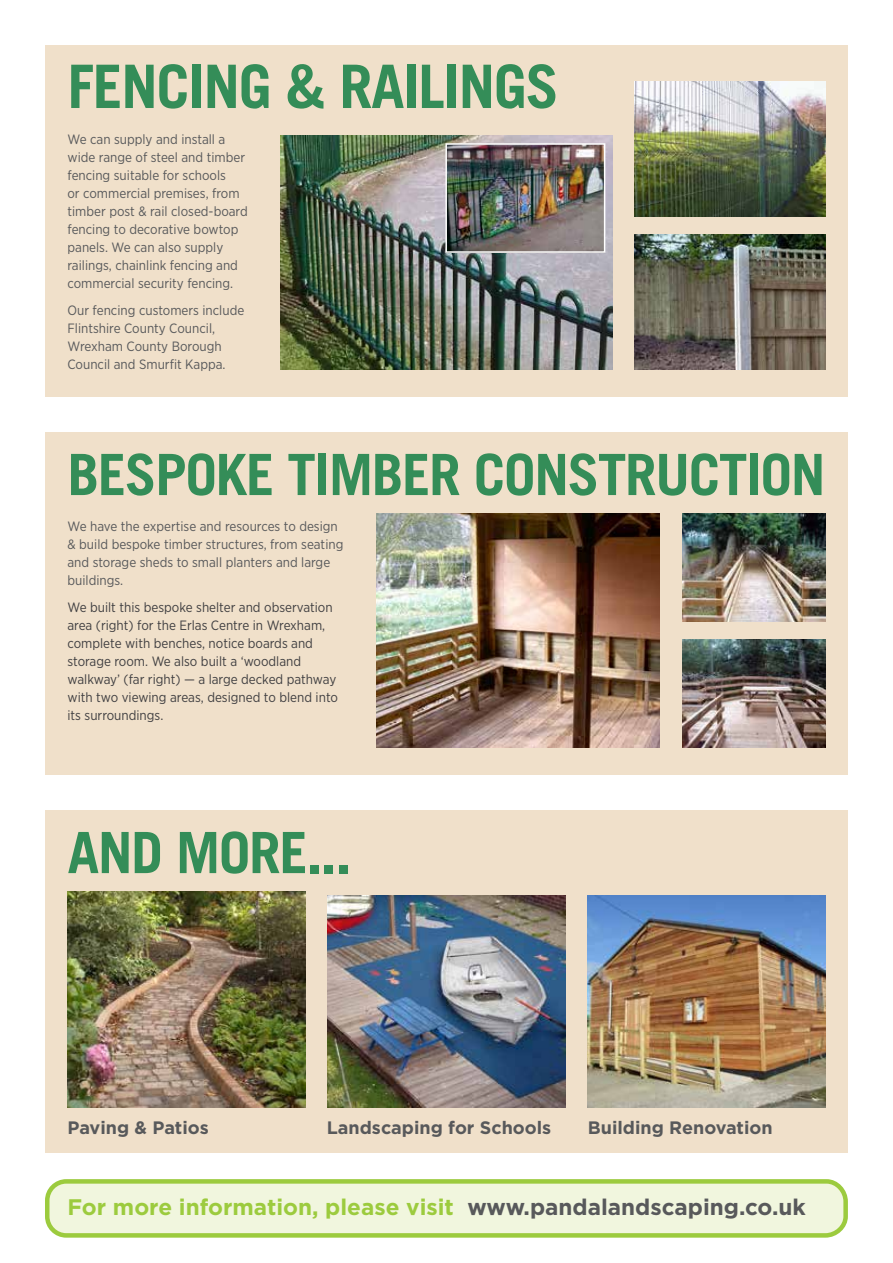
<style>
.page{position:relative;width:893px;height:1263px;background:#fff}
.page>*{position:absolute;margin:0;border:0;box-sizing:border-box;transform-origin:0 0}
.t1{font:700 60px "Trade Gothic LT";letter-spacing:-.025em;color:#348d58}
.t2{font:700 57px "Trade Gothic LT";letter-spacing:-.025em;color:#348d58}
.t3{font:700 22.5px "Gotham";color:#9ccb3e}
.t4{font:700 18px "Gotham";color:#58595b}
.t5{font:13.5px/18px "Gotham Narrow";color:#58595b}
.t6{font:13.5px/18px "Gotham Narrow";color:#414042}
.s1{color:#58595b}
</style>
<div class="page">
<div style="left:45px;top:45px;width:803px;height:351px;background:#f0e0ca"></div>
<div style="left:45px;top:432px;width:803px;height:342px;background:#f0e0ca"></div>
<div style="left:47px;top:1181px;width:799px;height:54px;background:#f1f6de;border-radius:19px"></div>
<div style="left:45px;top:1179px;width:803px;height:59px;border:4px solid #9ccb3e;border-radius:19px"></div>
<img style="left:281px;top:135px;width:331px;height:234px">
<img style="left:635px;top:81px;width:190px;height:135px">
<img style="left:635px;top:234px;width:190px;height:135px">
<img style="left:682px;top:639px;width:143px;height:108px">
<img style="left:376px;top:513px;width:284px;height:234px">
<img style="left:682px;top:513px;width:143px;height:108px">
<div style="left:45px;top:810px;width:803px;height:342px;background:#f0e0ca"></div>
<img style="left:448px;top:146px;width:154px;height:104px">
<div style="left:445px;top:143px;width:160px;height:110px;border:2px solid #fff"></div>
<img style="left:68px;top:891px;width:237px;height:216px">
<img style="left:328px;top:895px;width:237px;height:212px">
<img style="left:588px;top:896px;width:237px;height:211px">
<h1 class="t1" style="left:68px;top:50px;width:493px">FENCING &amp; RAILINGS</h1>
<p class="t5" style="left:68px;top:130px;width:182px">We can supply and install a wide range of steel and timber fencing suitable for schools<br>or commercial premises, from timber post &amp; rail closed-board fencing to decorative bowtop panels. We can also supply railings, chainlink fencing and commercial security fencing.</p>
<p class="t5" style="left:68px;top:301px;width:178px">Our fencing customers include<br>Flintshire County Council,<br>Wrexham County Borough<br>Council and Smurfit Kappa.</p>
<h2 class="t2" style="left:68px;top:440px;width:759px">BESPOKE TIMBER CONSTRUCTION</h2>
<p class="t5" style="left:68px;top:517px;width:277px">We have the expertise and resources to design &amp; build bespoke timber structures, from seating and storage sheds to small planters and large buildings.</p>
<p class="t6" style="left:68px;top:598px;width:272px">We built this bespoke shelter and observation area (right) for the Erlas Centre in Wrexham, complete with benches, notice boards and storage room. We also built a ‘woodland walkway’ (far right) — a large decked pathway with two viewing areas, designed to blend into its surroundings.</p>
<h2 class="t2" style="left:68px;top:818px;width:285px">AND MORE...</h2>
<h3 class="t4" style="left:68px;top:1117px;width:143px">Paving &amp; Patios</h3>
<h3 class="t4" style="left:327px;top:1117px;width:226px">Landscaping for Schools</h3>
<h3 class="t4" style="left:588px;top:1117px;width:186px">Building Renovation</h3>
<h3 class="t3" style="left:67px;top:1194px;width:740px">For more information, please visit <span class="s1">www.pandalandscaping.co.uk</span></h3>
</div>
